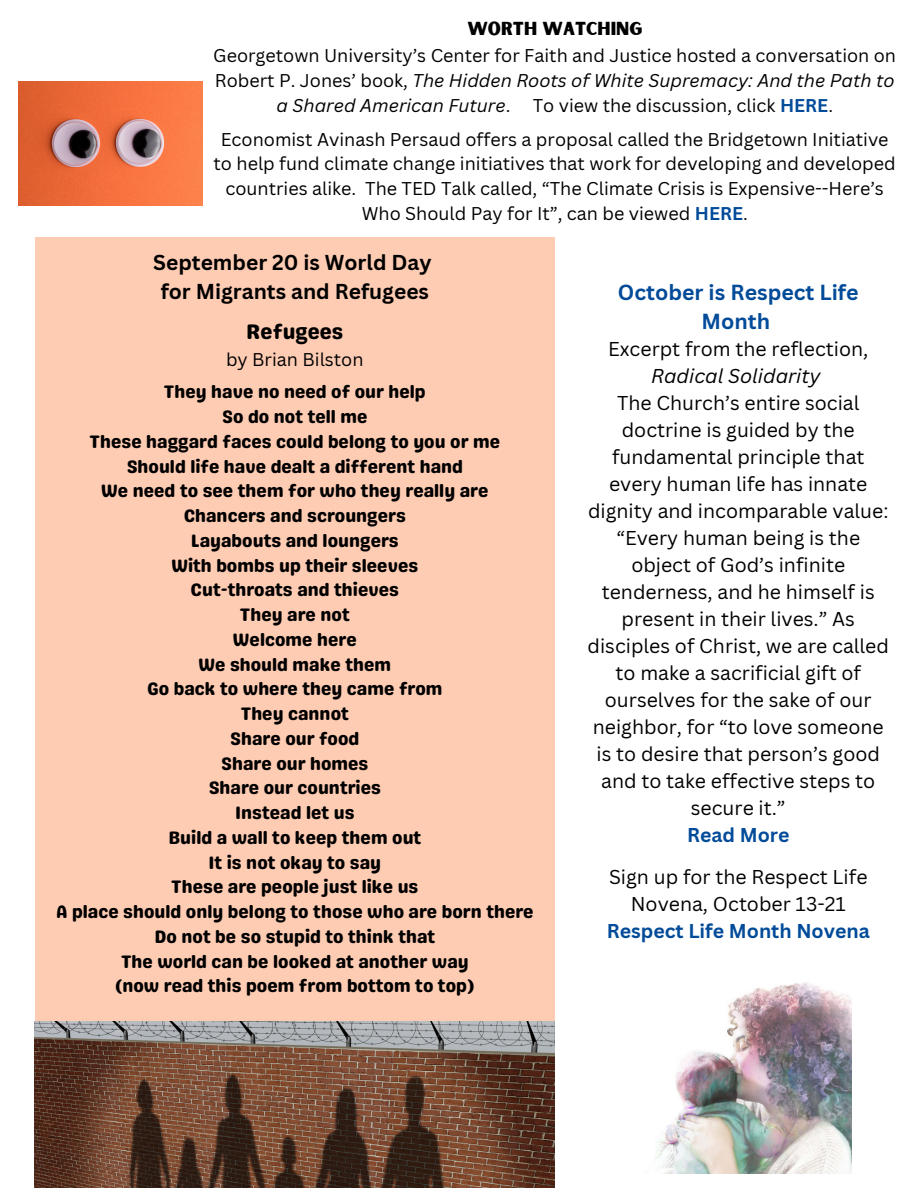
<style>
.page{position:relative;width:918px;height:1188px;background:#fff}
.page>*{position:absolute;margin:0;border:0;box-sizing:border-box;transform-origin:0 0}
.t1{font:700 21.3px/29.2px "Canva Sans";color:#024b99;text-align:center}
.t2{font:700 21px "Canva Sans";color:#000}
.t3{font:21px "Genty Sans";color:#000}
.t4{font:19.5px/27px "Canva Sans";color:#000;text-align:center}
.t5{font:700 19.5px "Canva Sans";color:#024b99}
.t6{font:18px "Genty Sans";color:#000}
.t7{font:18px/24.8px "Canva Sans";color:#000;text-align:center}
.t8{font:18px "Sunborn Sans One";color:#000}
.s1{font-style:italic}
.s2{font-weight:700;color:#024b99}
</style>
<div class="page">
<img style="left:18px;top:82px;width:185px;height:123px">
<div style="left:35px;top:237px;width:520px;height:786px;background:#fecbb3"></div>
<img style="left:656px;top:982px;width:196px;height:192px">
<img style="left:35px;top:1021px;width:520px;height:167px">
<p class="t8" style="left:467px;top:17px;width:176px">WORTH WATCHING</p>
<p class="t7" style="left:213px;top:43px;width:684px">Georgetown University’s Center for Faith and Justice hosted a conversation on<br>Robert P. Jones’ book, <span class="s1">The Hidden Roots of White Supremacy: And the Path to a Shared American Future</span>. To view the discussion, click <span class="s2">HERE</span>.</p>
<p class="t7" style="left:214px;top:126px;width:684px">Economist Avinash Persaud offers a proposal called the Bridgetown Initiative to help fund climate change initiatives that work for developing and developed countries alike. The TED Talk called, “The Climate Crisis is Expensive--Here’s Who Should Pay for It”, can be viewed <span class="s2">HERE</span>.</p>
<p class="t2" style="left:153px;top:248px;width:280px">September 20 is World Day</p>
<p class="t2" style="left:161px;top:277px;width:270px">for Migrants and Refugees</p>
<p class="t3" style="left:246px;top:319px;width:99px">Refugees</p>
<p class="t7" style="left:226px;top:346px;width:139px">by Brian Bilston</p>
<p class="t6" style="left:164px;top:381px;width:263px">They have no need of our help</p>
<p class="t6" style="left:222px;top:406px;width:147px">So do not tell me</p>
<p class="t6" style="left:90px;top:431px;width:412px">These haggard faces could belong to you or me</p>
<p class="t6" style="left:127px;top:455px;width:338px">Should life have dealt a different hand</p>
<p class="t6" style="left:101px;top:480px;width:389px">We need to see them for who they really are</p>
<p class="t6" style="left:184px;top:505px;width:224px">Chancers and scroungers</p>
<p class="t6" style="left:191px;top:530px;width:209px">Layabouts and loungers</p>
<p class="t6" style="left:171px;top:554px;width:248px">With bombs up their sleeves</p>
<p class="t6" style="left:191px;top:579px;width:210px">Cut-throats and thieves</p>
<p class="t6" style="left:240px;top:604px;width:111px">They are not</p>
<p class="t6" style="left:233px;top:629px;width:125px">Welcome here</p>
<p class="t6" style="left:198px;top:653px;width:194px">We should make them</p>
<p class="t6" style="left:147px;top:678px;width:297px">Go back to where they came from</p>
<p class="t6" style="left:241px;top:703px;width:110px">They cannot</p>
<p class="t6" style="left:230px;top:728px;width:131px">Share our food</p>
<p class="t6" style="left:221px;top:752px;width:149px">Share our homes</p>
<p class="t6" style="left:209px;top:777px;width:174px">Share our countries</p>
<p class="t6" style="left:235px;top:802px;width:121px">Instead let us</p>
<p class="t6" style="left:168px;top:827px;width:254px">Build a wall to keep them out</p>
<p class="t6" style="left:209px;top:851px;width:174px">It is not okay to say</p>
<p class="t6" style="left:171px;top:876px;width:249px">These are people just like us</p>
<p class="t6" style="left:56px;top:901px;width:479px">A place should only belong to those who are born there</p>
<p class="t6" style="left:154px;top:926px;width:282px">Do not be so stupid to think that</p>
<p class="t6" style="left:121px;top:950px;width:349px">The world can be looked at another way</p>
<p class="t6" style="left:116px;top:975px;width:360px">(now read this poem from bottom to top)</p>
<p class="t1" style="left:618px;top:277px;width:242px">October is Respect Life<br>Month</p>
<p class="t4" style="left:608px;top:335px;width:262px">Excerpt from the reflection,<br><span class="s1">Radical Solidarity</span></p>
<p class="t4" style="left:588px;top:389px;width:303px">The Church’s entire social doctrine is guided by the fundamental principle that every human life has innate dignity and incomparable value: “Every human being is the object of God’s infinite tenderness, and he himself is present in their lives.” As disciples of Christ, we are called to make a sacrificial gift of ourselves for the sake of our neighbor, for “to love someone is to desire that person’s good and to take effective steps to secure it.”</p>
<p class="t5" style="left:687px;top:822px;width:104px">Read More</p>
<p class="t4" style="left:609px;top:863px;width:260px">Sign up for the Respect Life<br>Novena, October 13-21</p>
<p class="t5" style="left:607px;top:917px;width:265px">Respect Life Month Novena</p>
</div>
